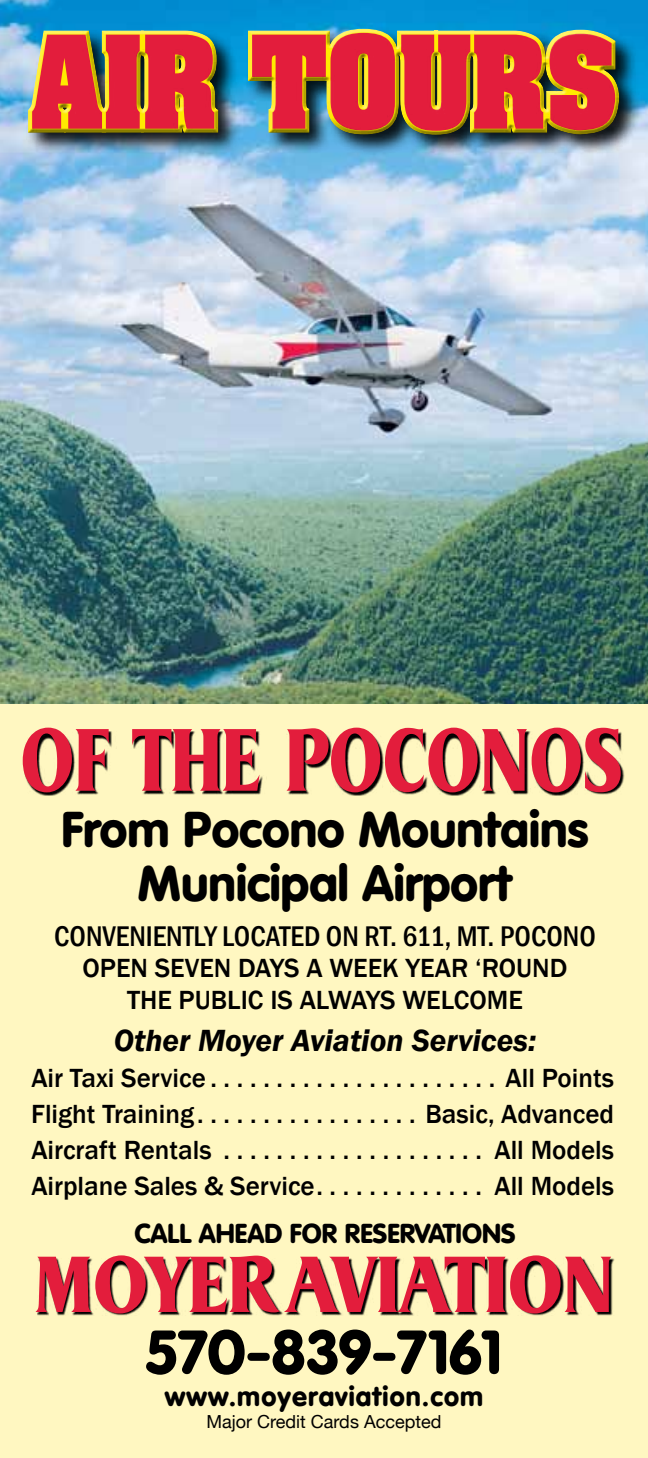
<style>
.page{position:relative;width:648px;height:1458px;background:#fff}
.page>*{position:absolute;margin:0;border:0;box-sizing:border-box;transform-origin:0 0}
.t1{font:800 112.5px "Aaron Becker";color:#e31d3c;scale:.76 1}
.t2{font:700 109.58px "Aaron";color:#e31d3c;scale:.91 1}
.t3{font:800 100.8px "Aaron Becker";color:#e31d3c;scale:.87 1}
.t4{font:900 60.75px "VAG Rounded";color:#000}
.t5{font:900 49.5px/54px "VAG Rounded";color:#000;text-align:center}
.t6{font:italic 600 31.5px "Franklin Gothic";color:#000}
.t7{font:500 condensed 29.25px "Franklin Gothic";color:#000}
.t8{font:500 27px/36px "Franklin Gothic";color:#000;text-align:center}
.t9{font:900 27px "VAG Rounded";color:#000}
.t10{font:900 27px "VAG Rounded";letter-spacing:.04em;color:#000}
.t11{font:18px "Helvetica Neue";color:#000}
</style>
<div class="page">
<div style="left:0;top:647px;width:648px;height:811px;background:#fff7c1"></div>
<svg style="left:24px;top:731px;width:600px;height:65px"></svg>
<img style="left:0;top:0;width:648px;height:704px">
<div style="left:26px;top:27px;width:616px;height:131px;background:#000;opacity:.89"></div>
<div style="left:23px;top:0;width:200px;height:24px;background:#018cd1"></div>
<div style="left:23px;top:24px;width:601px;height:111px;background:#0093d4"></div>
<div style="left:23px;top:28px;width:601px;height:112px;background:#000;opacity:.75"></div>
<svg style="left:37px;top:1258px;width:577px;height:58px"></svg>
<h2 class="t2" style="left:31px;top:-11px;width:646px">AIR TOURS</h2>
<h1 class="t1" style="left:20px;top:696px;width:794px">OF THE POCONOS</h1>
<h3 class="t5" style="left:61px;top:804px;width:529px">From Pocono Mountains<br>Municipal Airport</h3>
<p class="t7" style="left:54px;top:917px;width:543px">CONVENIENTLY LOCATED ON RT. 611, MT. POCONO</p>
<p class="t8" style="left:83px;top:953px;width:486px;line-height:31.5px">OPEN SEVEN DAYS A WEEK YEAR ‘ROUND<br>THE PUBLIC IS ALWAYS WELCOME</p>
<p class="t6" style="left:114px;top:1021px;width:424px">Other Moyer Aviation Services:</p>
<p class="t8" style="left:31px;top:1061px;width:584px;text-align:justify">Air Taxi Service ...................... All Points Flight Training . . . . . . . . . . . . . . . . . Basic, Advanced Aircraft Rentals . . . . . . . . . . . . . . . . . . . . All Models Airplane Sales &amp; Service . . . . . . . . . . . . . All Models</p>
<p class="t9" style="left:134px;top:1217px;width:383px">CALL AHEAD FOR RESERVATIONS</p>
<h3 class="t3" style="left:35px;top:1227px;width:667px">MOYERAVIATION</h3>
<h3 class="t4" style="left:146px;top:1316px;width:358px">570-839-7161</h3>
<p class="t10" style="left:165px;top:1380px;width:320px">www.moyeraviation.com</p>
<p class="t11" style="left:207px;top:1411px;width:236px">Major Credit Cards Accepted</p>
</div>
